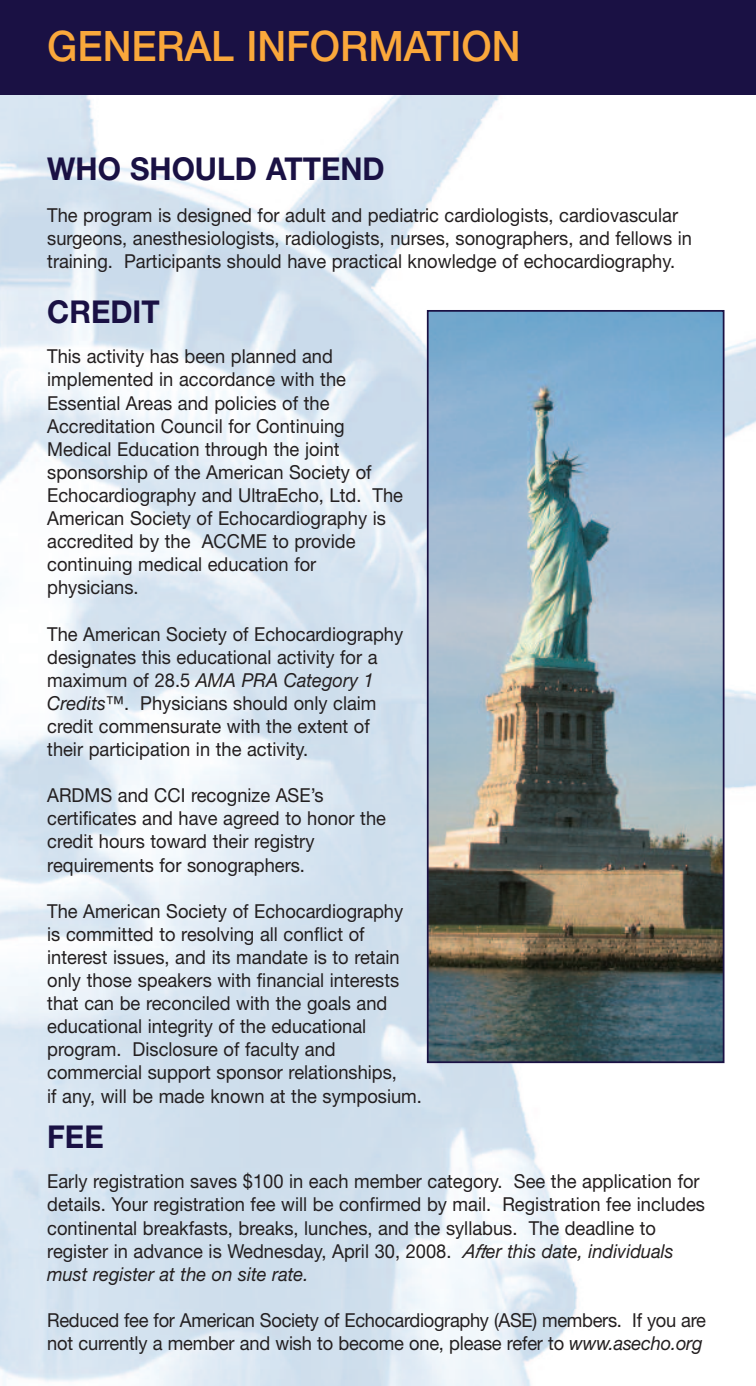
<style>
.page{position:relative;width:756px;height:1386px;background:#fff}
.page>*{position:absolute;margin:0;border:0;box-sizing:border-box;transform-origin:0 0}
.t1{font:500 42px "Helvetica Neue LT Std";color:#faa83b;scale:.95 1}
.t2{font:700 31.5px "Helvetica Neue LT Std";color:#1a1144;scale:.95 1}
.t3{font:19.25px/23.1px "Helvetica Neue LT Std";color:#231f20;scale:.95 1}
.s1{font-style:italic}
</style>
<div class="page">
<img style="left:0;top:94px;width:756px;height:1292px">
<div style="left:0;top:0;width:756px;height:94px;background:#1a1144"></div>
<img style="left:430px;top:313px;width:291px;height:747px">
<div style="left:427px;top:310px;width:297px;height:753px;border:2px solid #1a1144"></div>
<h1 class="t1" style="left:47px;top:31px;width:500px">GENERAL INFORMATION</h1>
<h2 class="t2" style="left:47px;top:157px;width:357px">WHO SHOULD ATTEND</h2>
<p class="t3" style="left:47px;top:205px;width:680px">The program is designed for adult and pediatric cardiologists, cardiovascular surgeons, anesthesiologists, radiologists, nurses, sonographers, and fellows in training. Participants should have practical knowledge of echocardiography.</p>
<h2 class="t2" style="left:47px;top:301px;width:120px">CREDIT</h2>
<p class="t3" style="left:47px;top:347px;width:376px">This activity has been planned and implemented in accordance with the Essential Areas and policies of the Accreditation Council for Continuing Medical Education through the joint sponsorship of the American Society of Echocardiography and UltraEcho, Ltd. The American Society of Echocardiography is accredited by the ACCME to provide continuing medical education for physicians.</p>
<p class="t3" style="left:47px;top:624px;width:376px">The American Society of Echocardiography designates this educational activity for a maximum of 28.5 <span class="s1">AMA PRA Category 1<br>Credits™</span>. Physicians should only claim credit commensurate with the extent of their participation in the activity.</p>
<p class="t3" style="left:47px;top:786px;width:358px">ARDMS and CCI recognize ASE’s certificates and have agreed to honor the credit hours toward their registry requirements for sonographers.</p>
<p class="t3" style="left:47px;top:901px;width:396px">The American Society of Echocardiography<br>is committed to resolving all conflict of interest issues, and its mandate is to retain only those speakers with financial interests that can be reconciled with the goals and educational integrity of the educational program. Disclosure of faculty and commercial support sponsor relationships,<br>if any, will be made known at the symposium.</p>
<h2 class="t2" style="left:47px;top:1126px;width:61px">FEE</h2>
<p class="t3" style="left:47px;top:1172px;width:694px">Early registration saves $100 in each member category. See the application for details. Your registration fee will be confirmed by mail. Registration fee includes continental breakfasts, breaks, lunches, and the syllabus. The deadline to register in advance is Wednesday, April 30, 2008. <span class="s1">After this date, individuals must register at the on site rate.</span></p>
<p class="t3" style="left:47px;top:1310px;width:695px">Reduced fee for American Society of Echocardiography (ASE) members. If you are not currently a member and wish to become one, please refer to <span class="s1">www.asecho.org</span></p>
</div>
